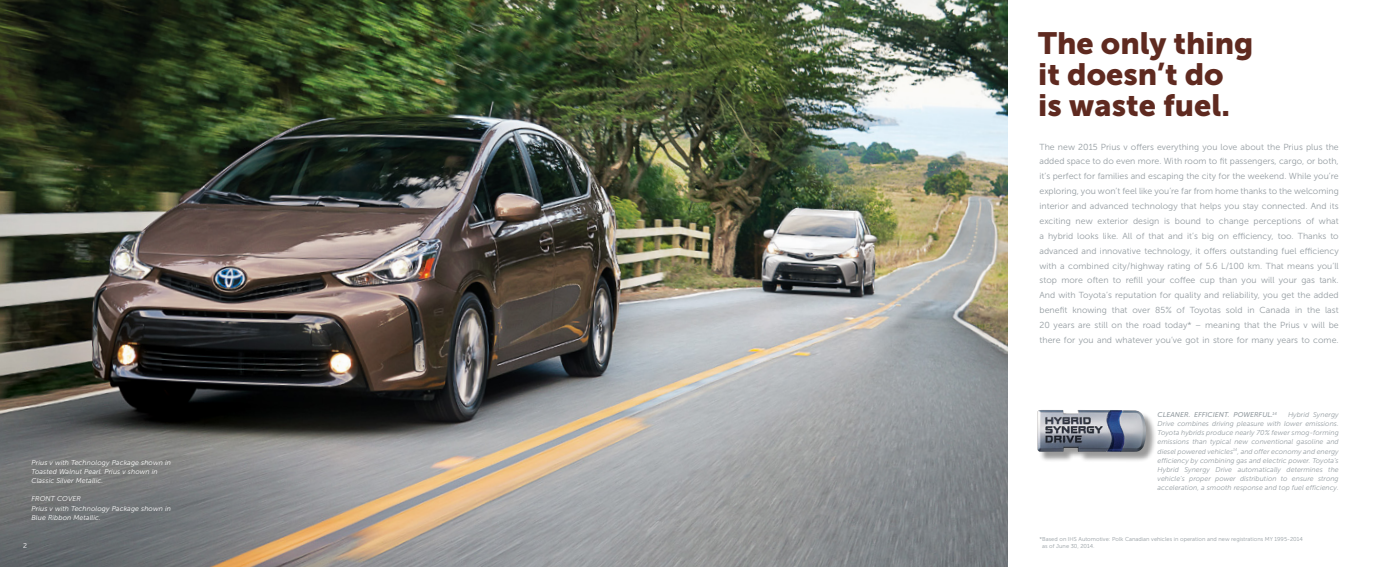
<style>
.page{position:relative;width:1386px;height:567px;background:#fff}
.page>*{position:absolute;margin:0;border:0;box-sizing:border-box;transform-origin:0 0}
.t1{font:30.62px/30.6px "Museo Sans 900";color:#5f2a20}
.t2{font:8.75px/14.9px "Museo Sans 300";letter-spacing:.005em;color:#949ca1;text-align:justify}
.t3{font:italic 7px/9.2px "Museo Sans 300";letter-spacing:.005em;color:#949ca1;text-align:justify}
.t4{font:italic 7px/9.2px "Museo Sans 300";letter-spacing:.015em;color:#fff}
.t5{font:italic 7px "Museo Sans 500";letter-spacing:.005em;color:#949ca1}
.t6{font:7px "Museo Sans 300";color:#fff}
.t7{font:5.69px/6.8px "Museo Sans 300";letter-spacing:.005em;color:#949ca1}
</style>
<div class="page">
<img style="left:0;top:0;width:1008px;height:567px">
<div style="left:1039px;top:411px;width:118px;height:52px;background:#000;opacity:.4"></div>
<img style="left:1037px;top:410px;width:109px;height:42px">
<p class="t4" style="left:32px;top:458px;width:141px">Prius v with Technology Package shown in<br>Toasted Walnut Pearl. Prius v shown in<br>Classic Silver Metallic.</p>
<p class="t4" style="left:32px;top:494px;width:141px">FRONT COVER<br>Prius v with Technology Package shown in<br>Blue Ribbon Metallic.</p>
<p class="t6" style="left:23px;top:542px;width:5px">2</p>
<h1 class="t1" style="left:1038px;top:28px;width:217px">The only thing it doesn’t do is waste fuel.</h1>
<p class="t2" style="left:1040px;top:139px;width:301px">The new 2015 Prius v offers everything you love about the Prius plus the added space to do even more. With room to fit passengers, cargo, or both, it’s perfect for families and escaping the city for the weekend. While you’re exploring, you won’t feel like you’re far from home thanks to the welcoming interior and advanced technology that helps you stay connected. And its exciting new exterior design is bound to change perceptions of what a hybrid looks like. All of that and it’s big on efficiency, too. Thanks to advanced and innovative technology, it offers outstanding fuel efficiency with a combined city/highway rating of 5.6 L/100 km. That means you’ll stop more often to refill your coffee cup than you will your gas tank.<br>And with Toyota’s reputation for quality and reliability, you get the added benefit knowing that over 85% of Toyotas sold in Canada in the last 20 years are still on the road today* – meaning that the Prius v will be there for you and whatever you’ve got in store for many years to come.</p>
<p class="t5" style="left:1158px;top:411px;width:121px">CLEANER. EFFICIENT. POWERFUL.<sup>14</sup></p>
<p class="t3" style="left:1158px;top:410px;width:183px;text-indent:130px">Hybrid Synergy Drive combines driving pleasure with lower emissions.<br>Toyota hybrids produce nearly 70% fewer smog-forming emissions than typical new conventional gasoline and diesel powered vehicles<sup>14</sup>, and offer economy and energy efficiency by combining gas and electric power. Toyota’s Hybrid Synergy Drive automatically determines the vehicle’s proper power distribution to ensure strong acceleration, a smooth response and top fuel efficiency.</p>
<p class="t7" style="left:1042px;top:536px;width:262px;text-indent:-3px">*Based on IHS Automotive: Polk Canadian vehicles in operation and new registrations MY 1995-2014 as of June 30, 2014.</p>
</div>
